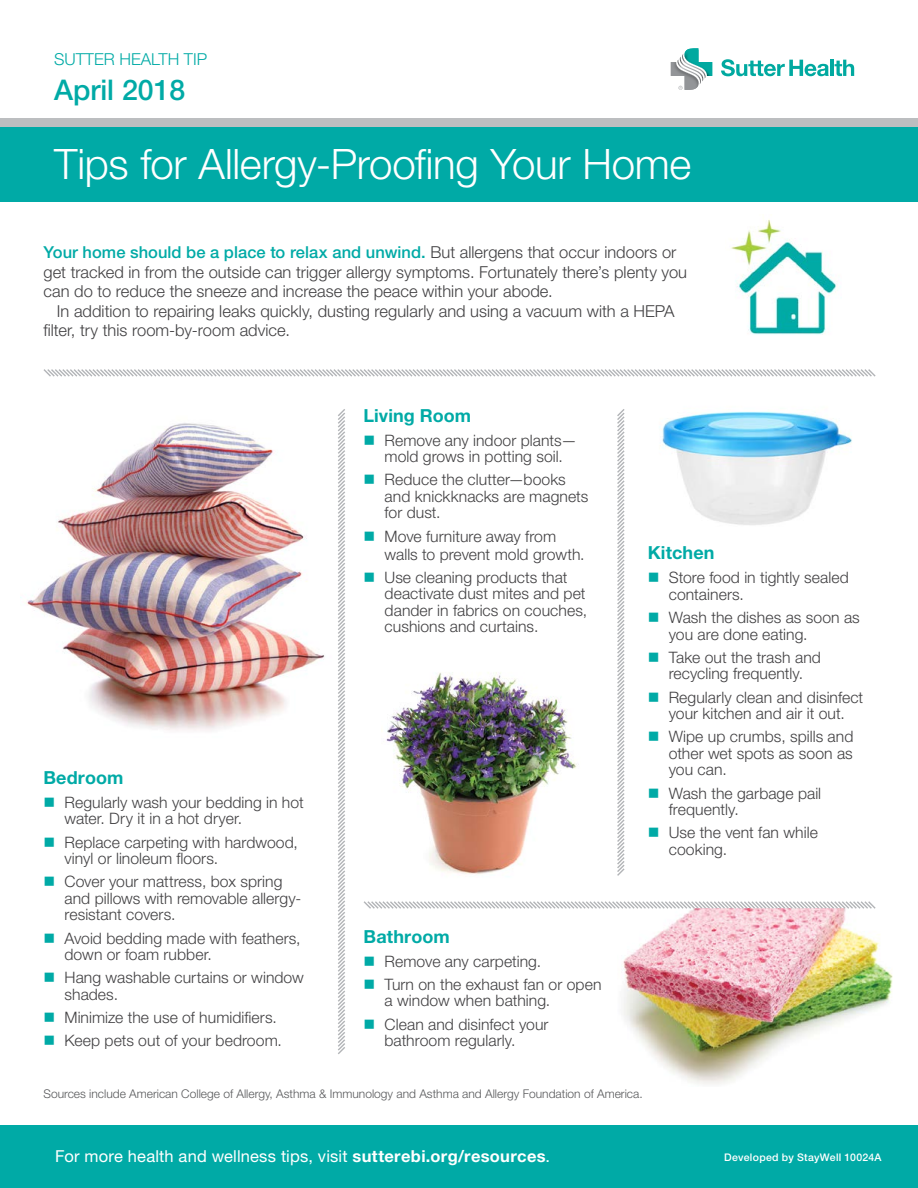
<style>
.page{position:relative;width:918px;height:1188px;background:#fff}
.page>*{position:absolute;margin:0;border:0;box-sizing:border-box;transform-origin:0 0}
.Head_1_Helv_Lt_ex_22{font:300 42px "Helvetica Neue LT Std";letter-spacing:-.005em;color:#fff}
.t1{font:500 28.5px "Helvetica Neue LT Std";color:#00aaa6}
.Text__no_indent{font:700 18px "Helvetica Neue LT Std";letter-spacing:.005em;color:#00aaa6}
.Text__no_indent-2{font:300 16.5px/19.5px "Helvetica Neue LT Std";color:#414042}
.t2{font:16.5px "Helvetica Neue LT Std";letter-spacing:.01em;color:#fff}
.t3{font:300 16.5px "Helvetica Neue LT Std";color:#00aaa6}
.Text__no_indent-3{font:300 15.75px/16.5px "Helvetica Neue LT Std";letter-spacing:.005em;color:#414042}
.Source_text{font:300 12px "Helvetica Neue LT Std";color:#58595b}
.t4{font:500 10.5px "Helvetica Neue LT Std";letter-spacing:.03em;color:#fff}
.s1{font-weight:500;color:#00aaa6}
.s2{color:#00aaa6}
.s3{font-weight:700}
</style>
<div class="page">
<div style="left:0;top:127px;width:918px;height:75px;background:#00aaa6"></div>
<div style="left:0;top:1125px;width:918px;height:63px;background:#00aaa6"></div>
<div style="left:0;top:118px;width:918px;height:9px;background:#bcbec0"></div>
<svg style="left:721px;top:59px;width:108px;height:17px"></svg>
<hr style="left:830px;top:60px;width:4px;height:16px;background:#00a9a0">
<svg style="left:835px;top:60px;width:19px;height:16px"></svg>
<svg style="left:671px;top:48px;width:41px;height:42px"></svg>
<img style="left:21px;top:423px;width:304px;height:308px">
<img style="left:386px;top:672px;width:191px;height:202px">
<img style="left:623px;top:910px;width:270px;height:174px">
<img style="left:661px;top:411px;width:191px;height:114px">
<img style="left:731px;top:219px;width:106px;height:116px">
<svg style="left:43px;top:369px;width:833px;height:8px"></svg>
<svg style="left:363px;top:901px;width:513px;height:9px"></svg>
<svg style="left:338px;top:409px;width:7px;height:645px"></svg>
<svg style="left:617px;top:409px;width:8px;height:467px"></svg>
<p class="t3" style="left:54px;top:50px;width:155px">SUTTER HEALTH TIP</p>
<p class="t1" style="left:54px;top:73px;width:133px">April 2018</p>
<h1 class="Head_1_Helv_Lt_ex_22" style="left:54px;top:138px;width:639px">Tips for Allergy-Proofing Your Home</h1>
<p class="Text__no_indent-2" style="left:44px;top:242px;width:645px"><span class="s1">Your home should be a place to relax and unwind.</span> But allergens that occur indoors or get tracked in from the outside can trigger allergy symptoms. Fortunately there’s plenty you can do to reduce the sneeze and increase the peace within your abode.</p>
<p class="Text__no_indent-2" style="left:44px;top:301px;width:633px;text-indent:13px">In addition to repairing leaks quickly, dusting regularly and using a vacuum with a HEPA filter, try this room-by-room advice.</p>
<p class="Text__no_indent" style="left:44px;top:766px;width:81px">Bedroom</p>
<p class="Text__no_indent-3" style="left:64px;top:794px;width:241px;text-indent:-21px"><span class="s2">■</span> Regularly wash your bedding in hot water. Dry it in a hot dryer.</p>
<p class="Text__no_indent-3" style="left:64px;top:834px;width:235px;text-indent:-21px"><span class="s2">■</span> Replace carpeting with hardwood, vinyl or linoleum floors.</p>
<p class="Text__no_indent-3" style="left:64px;top:873px;width:238px;text-indent:-21px"><span class="s2">■</span> Cover your mattress, box spring and pillows with removable allergy&shy;resistant covers.</p>
<p class="Text__no_indent-3" style="left:64px;top:930px;width:238px;text-indent:-21px"><span class="s2">■</span> Avoid bedding made with feathers, down or foam rubber.</p>
<p class="Text__no_indent-3" style="left:64px;top:969px;width:241px;text-indent:-21px"><span class="s2">■</span> Hang washable curtains or window shades.</p>
<p class="Text__no_indent-3" style="left:44px;top:1009px;width:235px"><span class="s2">■</span> Minimize the use of humidifiers.</p>
<p class="Text__no_indent-3" style="left:44px;top:1032px;width:240px"><span class="s2">■</span> Keep pets out of your bedroom.</p>
<p class="Text__no_indent" style="left:364px;top:404px;width:109px">Living Room</p>
<p class="Text__no_indent-3" style="left:364px;top:432px;width:215px;text-align:center"><span class="s2">■</span> Remove any indoor plants— mold grows in potting soil.</p>
<p class="Text__no_indent-3" style="left:385px;top:471px;width:205px;text-indent:-21px"><span class="s2">■</span> Reduce the clutter—books and knickknacks are magnets for dust.</p>
<p class="Text__no_indent-3" style="left:385px;top:527px;width:202px;line-height:18px;text-indent:-21px"><span class="s2">■</span> Move furniture away from walls to prevent mold growth.</p>
<p class="Text__no_indent-3" style="left:385px;top:569px;width:204px;text-indent:-21px"><span class="s2">■</span> Use cleaning products that deactivate dust mites and pet dander in fabrics on couches, cushions and curtains.</p>
<p class="Text__no_indent" style="left:364px;top:925px;width:88px">Bathroom</p>
<p class="Text__no_indent-3" style="left:364px;top:952px;width:179px"><span class="s2">■</span> Remove any carpeting.</p>
<p class="Text__no_indent-3" style="left:385px;top:976px;width:218px;text-indent:-21px"><span class="s2">■</span> Turn on the exhaust fan or open a window when bathing.</p>
<p class="Text__no_indent-3" style="left:385px;top:1015px;width:165px;text-indent:-21px"><span class="s2">■</span> Clean and disinfect your bathroom regularly.</p>
<p class="Text__no_indent" style="left:648px;top:542px;width:68px">Kitchen</p>
<p class="Text__no_indent-3" style="left:669px;top:569px;width:182px;text-indent:-21px"><span class="s2">■</span> Store food in tightly sealed containers.</p>
<p class="Text__no_indent-3" style="left:669px;top:609px;width:193px;text-indent:-21px"><span class="s2">■</span> Wash the dishes as soon as you are done eating.</p>
<p class="Text__no_indent-3" style="left:648px;top:649px;width:175px;text-align:center"><span class="s2">■</span> Take out the trash and recycling frequently.</p>
<p class="Text__no_indent-3" style="left:648px;top:688px;width:217px;text-align:center"><span class="s2">■</span> Regularly clean and disinfect your kitchen and air it out.</p>
<p class="Text__no_indent-3" style="left:669px;top:728px;width:186px;text-align:justify;text-indent:-21px"><span class="s2">■</span> Wipe up crumbs, spills and other wet spots as soon as you can.</p>
<p class="Text__no_indent-3" style="left:669px;top:784px;width:154px;text-indent:-21px"><span class="s2">■</span> Wash the garbage pail frequently.</p>
<p class="Text__no_indent-3" style="left:669px;top:824px;width:151px;text-indent:-21px"><span class="s2">■</span> Use the vent fan while cooking.</p>
<p class="Source_text" style="left:44px;top:1087px;width:601px">Sources include American College of Allergy, Asthma &amp; Immunology and Asthma and Allergy Foundation of America.</p>
<p class="t2" style="left:55px;top:1146px;width:497px">For more health and wellness tips, visit <span class="s3">sutterebi.org/resources</span>.</p>
<p class="t4" style="left:724px;top:1151px;width:159px">Developed by StayWell 10024A</p>
</div>
